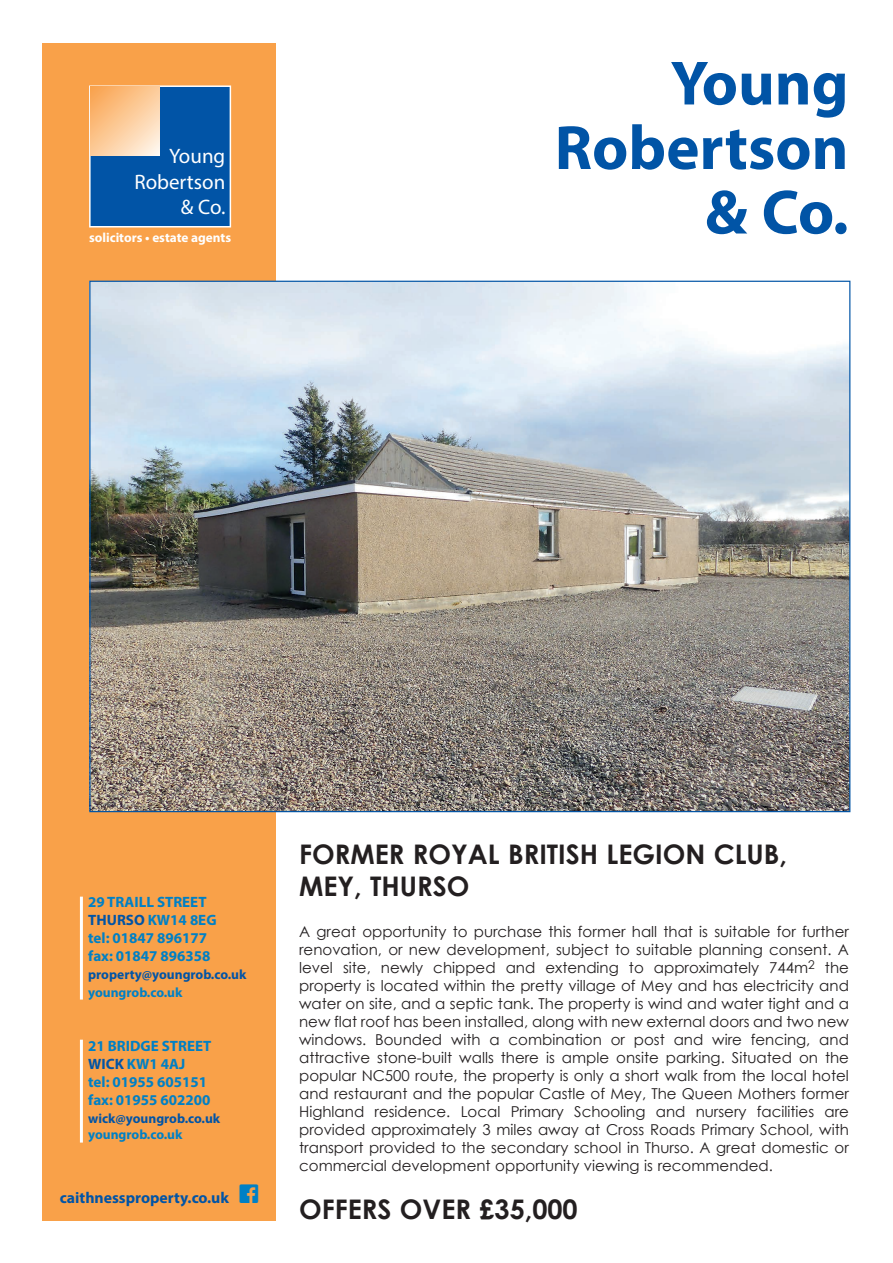
<style>
.page{position:relative;width:893px;height:1263px;background:#fff}
.page>*{position:absolute;margin:0;border:0;box-sizing:border-box;transform-origin:0 0}
.t1{font:700 63px/64.5px "Myriad Pro";color:#0154a6;text-align:right}
.t2{font:700 27px/32.4px "Century Gothic";color:#231f20}
.t3{font:21px/25.5px "Myriad Pro";color:#fff;text-align:right}
.t4{font:700 15.75px "Myriad Pro";color:#0154a6}
.t5{font:15px/18px "Century Gothic";color:#231f20;text-align:justify}
.t6{font:700 15px/18px "Myriad Pro";color:#0080c5}
.t7{font:700 13.5px "Myriad Pro";color:#0154a6}
.t8{font:700 13.5px "Myriad Pro";color:#0080c5}
.t9{font:700 13.2px "Myriad Pro";color:#fff}
.s1{color:#0154a6}
.s2{font-family:"Social Icons Pro Set 1 Rounded";font-weight:400;font-size:27px;color:#0080c5}
</style>
<div class="page">
<div style="left:43px;top:43px;width:233px;height:1177px;background:#f9a149"></div>
<div style="left:89px;top:85px;width:142px;height:142px;background:#0154a6;border:2px solid #fff"></div>
<svg style="left:91px;top:87px;width:69px;height:69px;background:#fccc9c"></svg>
<hr style="left:80px;top:897px;width:3px;height:102px;background:#fff">
<hr style="left:80px;top:1040px;width:3px;height:102px;background:#fff">
<img style="left:91px;top:283px;width:757px;height:527px">
<h3 class="t3" style="left:134px;top:143px;width:92px">Young<br>Robertson &amp; Co.</h3>
<p class="t9" style="left:89px;top:229px;width:144px">solicitors • estate agents</p>
<h1 class="t1" style="left:555px;top:49px;width:295px">Young<br>Robertson &amp; Co.</h1>
<p class="t6" style="left:88px;top:893px;width:130px">29 TRAILL STREET<br><span class="s1">THURSO</span> KW14 8EG tel: 01847 896177 fax: 01847 896358</p>
<p class="t7" style="left:88px;top:965px;width:160px">property@youngrob.co.uk</p>
<p class="t8" style="left:88px;top:983px;width:96px">youngrob.co.uk</p>
<p class="t6" style="left:88px;top:1036px;width:125px">21 BRIDGE STREET<br><span class="s1">WICK</span> KW1 4AJ<br>tel: 01955 605151 fax: 01955 602200</p>
<p class="t7" style="left:88px;top:1109px;width:133px">wick@youngrob.co.uk</p>
<p class="t8" style="left:88px;top:1125px;width:96px">youngrob.co.uk</p>
<p class="t4" style="left:60px;top:1187px;width:201px">caithnessproperty.co.uk <span class="s2">f</span></p>
<h2 class="t2" style="left:299px;top:837px;width:489px">FORMER ROYAL BRITISH LEGION CLUB,<br>MEY, THURSO</h2>
<p class="t5" style="left:299px;top:922px;width:551px">A great opportunity to purchase this former hall that is suitable for further renovation, or new development, subject to suitable planning consent. A level site, newly chipped and extending to approximately 744m<sup>2</sup> the property is located within the pretty village of Mey and has electricity and water on site, and a septic tank. The property is wind and water tight and a new flat roof has been installed, along with new external doors and two new windows. Bounded with a combination or post and wire fencing, and attractive stone-built walls there is ample onsite parking. Situated on the popular NC500 route, the property is only a short walk from the local hotel and restaurant and the popular Castle of Mey, The Queen Mothers former Highland residence. Local Primary Schooling and nursery facilities are provided approximately 3 miles away at Cross Roads Primary School, with transport provided to the secondary school in Thurso. A great domestic or commercial development opportunity viewing is recommended.</p>
<h2 class="t2" style="left:299px;top:1193px;width:280px">OFFERS OVER £35,000</h2>
</div>
